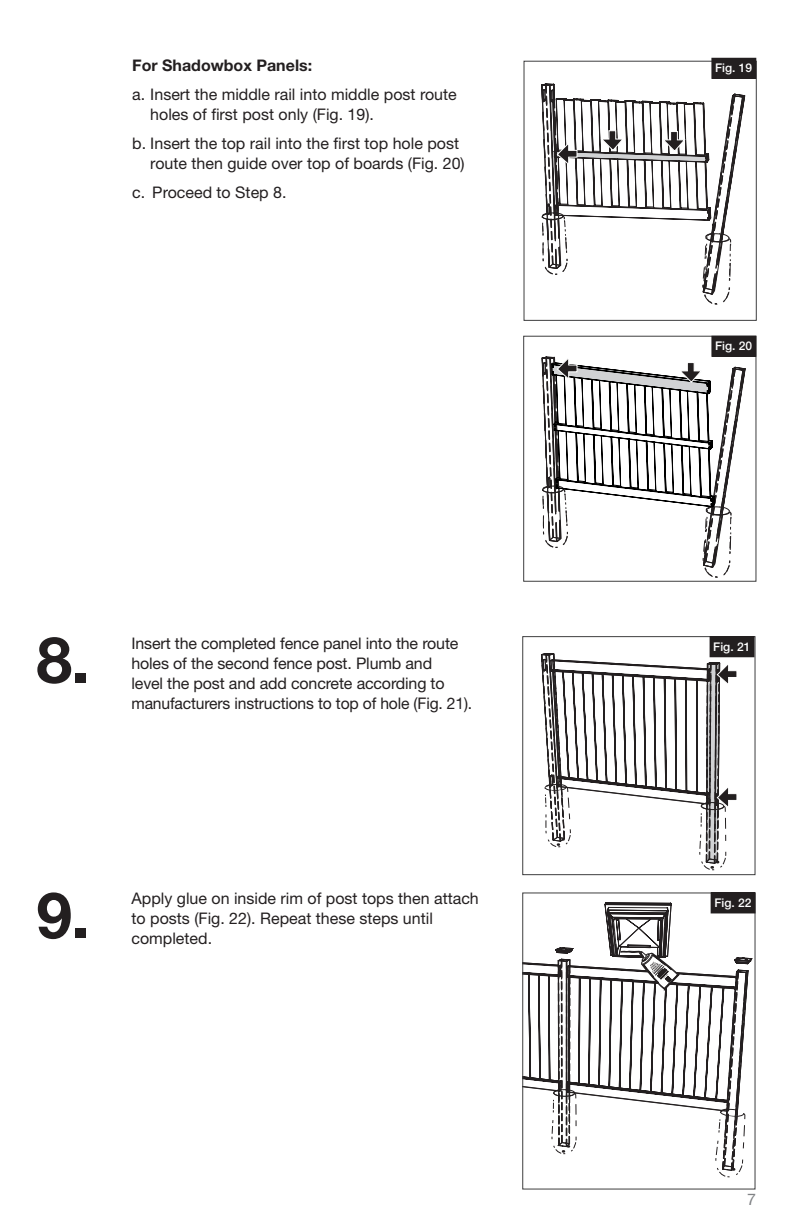
<style>
.page{position:relative;width:792px;height:1224px;background:#fff}
.page>*{position:absolute;margin:0;border:0;box-sizing:border-box;transform-origin:0 0}
.Big_Number{font:700 64px "Helvetica Neue LT Std";color:#231f20}
.t1{font:16px/20px "Helvetica Neue LT Std";color:#231f20}
.t2{font:700 16px "Helvetica Neue LT Std";color:#231f20}
.t3{font:16px "Helvetica Neue LT Std";color:#808285}
.t4{font:500 12px "Helvetica Neue LT Std";color:#fff}
</style>
<div class="page">
<svg style="left:524px;top:947px;width:228px;height:164px"></svg>
<svg style="left:716px;top:970px;width:32px;height:207px"></svg>
<svg style="left:552px;top:959px;width:25px;height:195px"></svg>
<svg style="left:605px;top:902px;width:75px;height:89px"></svg>
<div style="left:522px;top:892px;width:234px;height:298px;border:1px solid #3e3e3f"></div>
<div style="left:711px;top:893px;width:44px;height:20px;background:#231f20"></div>
<div style="left:711px;top:892px;width:45px;height:21px;border:1px solid #231f20"></div>
<div style="left:522px;top:636px;width:234px;height:239px;border:1px solid #3e3e3f"></div>
<div style="left:710px;top:637px;width:44px;height:20px;background:#231f20"></div>
<div style="left:710px;top:636px;width:44px;height:21px;border:1px solid #231f20"></div>
<svg style="left:541px;top:653px;width:197px;height:217px"></svg>
<div style="left:524px;top:61px;width:233px;height:260px;border:1px solid #3e3e3f"></div>
<div style="left:523px;top:336px;width:233px;height:246px;border:1px solid #3e3e3f"></div>
<div style="left:712px;top:58px;width:44px;height:20px;background:#231f20"></div>
<div style="left:711px;top:58px;width:45px;height:21px;border:1px solid #231f20"></div>
<div style="left:712px;top:336px;width:44px;height:20px;background:#231f20"></div>
<div style="left:711px;top:336px;width:45px;height:21px;border:1px solid #231f20"></div>
<svg style="left:542px;top:336px;width:204px;height:242px"></svg>
<svg style="left:541px;top:83px;width:204px;height:222px"></svg>
<p class="t2" style="left:132px;top:56px;width:181px">For Shadowbox Panels:</p>
<p class="t1" style="left:150px;top:84px;width:308px;text-indent:-18px">a. Insert the middle rail into middle post route holes of first post only (Fig. 19).</p>
<p class="t1" style="left:150px;top:133px;width:316px;text-indent:-18px">b. Insert the top rail into the first top hole post route then guide over top of boards (Fig. 20)</p>
<p class="t1" style="left:132px;top:182px;width:156px">c. Proceed to Step 8.</p>
<p class="t4" style="left:715px;top:61px;width:39px">Fig. 19</p>
<p class="t4" style="left:715px;top:339px;width:39px">Fig. 20</p>
<p class="Big_Number" style="left:36px;top:620px;width:55px">8.</p>
<p class="t1" style="left:132px;top:633px;width:342px">Insert the completed fence panel into the route holes of the second fence post. Plumb and<br>level the post and add concrete according to manufacturers instructions to top of hole (Fig. 21).</p>
<p class="t4" style="left:713px;top:639px;width:39px">Fig. 21</p>
<p class="Big_Number" style="left:36px;top:876px;width:55px">9.</p>
<p class="t1" style="left:132px;top:888px;width:349px">Apply glue on inside rim of post tops then attach to posts (Fig. 22). Repeat these steps until completed.</p>
<p class="t4" style="left:714px;top:896px;width:39px">Fig. 22</p>
<p class="t3" style="left:747px;top:1190px;width:10px">7</p>
</div>
